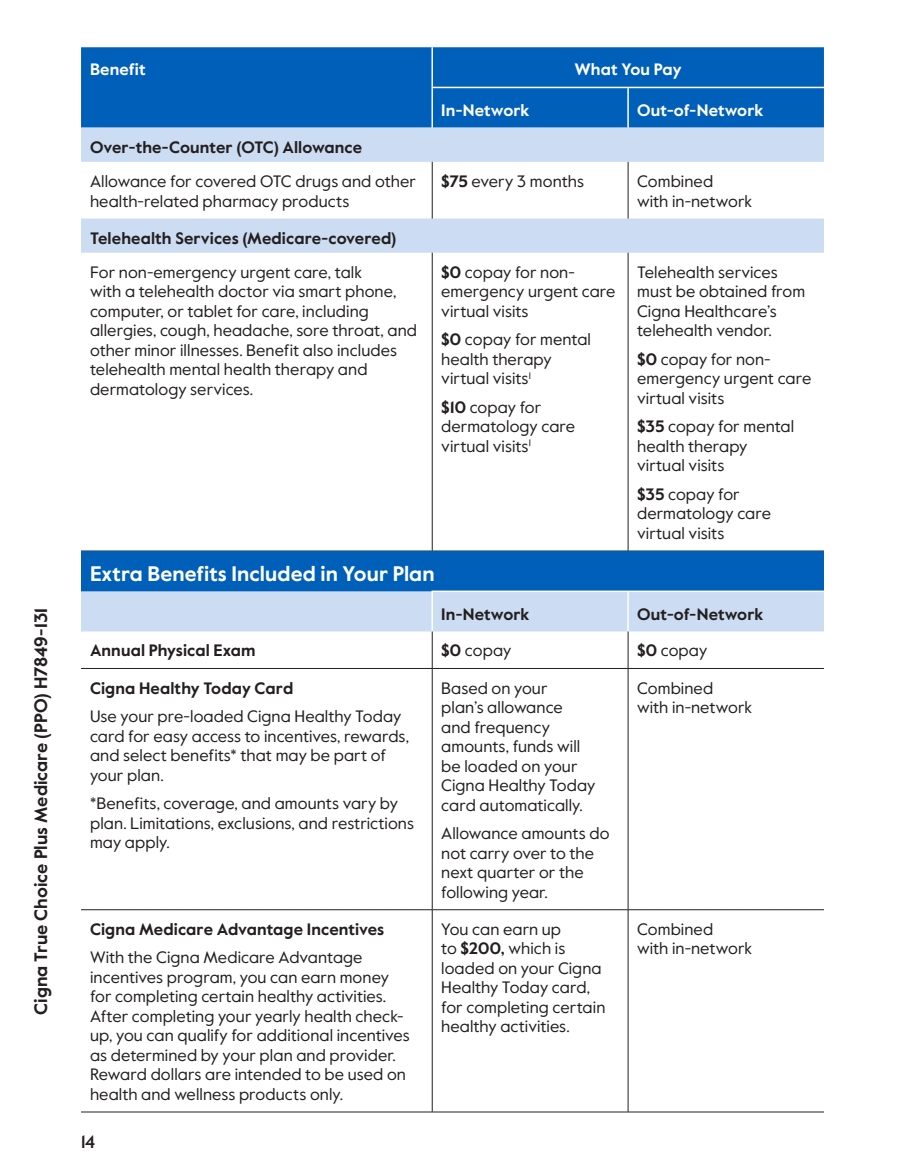
<style>
.page{position:relative;width:905px;height:1175px;background:#fff}
.page>*{position:absolute;margin:0;border:0;box-sizing:border-box;transform-origin:0 0}
.table_AB_h1{font:700 21px "Value Sans Pro";letter-spacing:.005em;color:#fff}
.margin_plan_name{font:700 18px "Value Sans Pro";color:#231f20}
.t1{font:500 18px "Value Sans Pro";color:#231f20}
.table_para{font:16.5px/19.5px "Value Sans Pro";letter-spacing:.005em;color:#231f20}
.table_para_AB{font:16.5px/19.5px "Value Sans Pro";letter-spacing:.005em;color:#231f20}
.table_para-2{font:700 16.5px "Value Sans Pro";letter-spacing:.005em;color:#231f20}
.table_row_h1{font:700 16.5px "Value Sans Pro";letter-spacing:.005em;color:#231f20}
.table_col_h1_align_r{font:700 16.5px "Value Sans Pro";letter-spacing:.005em;color:#fff}
.table_col_h1_align_r-2{font:700 16.5px "Value Sans Pro";letter-spacing:.005em;color:#231f20}
.table_col_h1_align_c{font:700 16.5px "Value Sans Pro";color:#fff}
.s1{font-weight:700}
</style>
<div class="page">
<div style="left:81px;top:47px;width:743px;height:81px;background:#005fb9"></div>
<svg style="left:81px;top:128px;width:743px;height:125px;fill:#ccdcf2"></svg>
<hr style="left:432px;top:162px;width:1px;height:56px;background:#231f20">
<hr style="left:432px;top:253px;width:1px;height:298px;background:#231f20">
<hr style="left:627px;top:253px;width:1px;height:298px;background:#231f20">
<hr style="left:431px;top:47px;width:2px;height:40px;background:#fff">
<hr style="left:628px;top:87px;width:196px;height:1px;background:#fff">
<hr style="left:431px;top:87px;width:197px;height:1px;background:#fff">
<hr style="left:627px;top:88px;width:1px;height:40px;background:#fff">
<hr style="left:431px;top:88px;width:2px;height:40px;background:#fff">
<hr style="left:627px;top:162px;width:1px;height:56px;background:#231f20">
<div style="left:81px;top:551px;width:743px;height:40px;background:#005fb9"></div>
<div style="left:81px;top:591px;width:743px;height:40px;background:#ccdcf2"></div>
<hr style="left:432px;top:668px;width:196px;height:1px;background:#231f20">
<hr style="left:628px;top:668px;width:196px;height:1px;background:#231f20">
<hr style="left:432px;top:909px;width:196px;height:1px;background:#231f20">
<hr style="left:628px;top:909px;width:196px;height:1px;background:#231f20">
<hr style="left:432px;top:1111px;width:196px;height:1px;background:#231f20">
<hr style="left:628px;top:1111px;width:196px;height:1px;background:#231f20">
<hr style="left:628px;top:590px;width:196px;height:2px;background:#fff">
<hr style="left:431px;top:590px;width:197px;height:2px;background:#fff">
<hr style="left:627px;top:592px;width:1px;height:39px;background:#fff">
<hr style="left:431px;top:592px;width:2px;height:39px;background:#fff">
<hr style="left:81px;top:668px;width:351px;height:1px;background:#231f20">
<hr style="left:81px;top:909px;width:351px;height:1px;background:#231f20">
<hr style="left:81px;top:1111px;width:351px;height:1px;background:#231f20">
<hr style="left:432px;top:631px;width:1px;height:37px;background:#231f20">
<hr style="left:432px;top:668px;width:1px;height:241px;background:#231f20">
<hr style="left:432px;top:910px;width:1px;height:201px;background:#231f20">
<hr style="left:627px;top:631px;width:1px;height:37px;background:#231f20">
<hr style="left:627px;top:668px;width:1px;height:241px;background:#231f20">
<hr style="left:627px;top:910px;width:1px;height:201px;background:#231f20">
<p class="margin_plan_name" style="left:30px;top:1014px;width:408px;rotate:-90deg">Cigna True Choice Plus Medicare (PPO) H7849-131</p>
<p class="table_col_h1_align_r" style="left:90px;top:60px;width:57px">Benefit</p>
<p class="table_col_h1_align_c" style="left:574px;top:60px;width:109px">What You Pay</p>
<p class="table_col_h1_align_r" style="left:441px;top:100px;width:90px">In-Network</p>
<p class="table_col_h1_align_r" style="left:637px;top:100px;width:128px">Out-of-Network</p>
<p class="table_row_h1" style="left:90px;top:137px;width:274px">Over-the-Counter (OTC) Allowance</p>
<p class="table_para" style="left:90px;top:172px;width:327px">Allowance for covered OTC drugs and other health-related pharmacy products</p>
<p class="table_para" style="left:441px;top:172px;width:144px"><span class="s1">$75</span> every 3 months</p>
<p class="table_para" style="left:637px;top:172px;width:116px">Combined<br>with in-network</p>
<p class="table_row_h1" style="left:90px;top:228px;width:308px">Telehealth Services (Medicare-covered)</p>
<p class="table_para" style="left:90px;top:263px;width:328px">For non-emergency urgent care, talk<br>with a telehealth doctor via smart phone, computer, or tablet for care, including allergies, cough, headache, sore throat, and other minor illnesses. Benefit also includes telehealth mental health therapy and dermatology services.</p>
<p class="table_para" style="left:441px;top:263px;width:176px"><span class="s1">$0</span> copay for non&shy;emergency urgent care virtual visits</p>
<p class="table_para" style="left:637px;top:263px;width:170px">Telehealth services must be obtained from<br>Cigna Healthcare’s telehealth vendor.</p>
<p class="table_para" style="left:637px;top:350px;width:176px"><span class="s1">$0</span> copay for non&shy;emergency urgent care virtual visits</p>
<p class="table_para" style="left:637px;top:417px;width:159px"><span class="s1">$35</span> copay for mental health therapy virtual visits</p>
<p class="table_para" style="left:637px;top:485px;width:135px"><span class="s1">$35</span> copay for dermatology care virtual visits</p>
<p class="table_para" style="left:441px;top:330px;width:151px"><span class="s1">$0</span> copay for mental health therapy virtual visits<sup>1</sup></p>
<p class="table_para" style="left:441px;top:398px;width:135px"><span class="s1">$10</span> copay for dermatology care virtual visits<sup>1</sup></p>
<p class="table_AB_h1" style="left:90px;top:561px;width:346px">Extra Benefits Included in Your Plan</p>
<p class="table_col_h1_align_r-2" style="left:441px;top:604px;width:90px">In-Network</p>
<p class="table_col_h1_align_r-2" style="left:637px;top:604px;width:128px">Out-of-Network</p>
<p class="table_para-2" style="left:90px;top:640px;width:167px">Annual Physical Exam</p>
<p class="table_para_AB" style="left:441px;top:641px;width:72px"><span class="s1">$0</span> copay</p>
<p class="table_para_AB" style="left:637px;top:641px;width:72px"><span class="s1">$0</span> copay</p>
<p class="table_para-2" style="left:90px;top:678px;width:205px">Cigna Healthy Today Card</p>
<p class="table_para" style="left:90px;top:707px;width:320px">Use your pre-loaded Cigna Healthy Today card for easy access to incentives, rewards, and select benefits* that may be part of your plan.</p>
<p class="table_para" style="left:90px;top:794px;width:325px">*Benefits, coverage, and amounts vary by plan. Limitations, exclusions, and restrictions may apply.</p>
<p class="table_para_AB" style="left:441px;top:678px;width:156px">Based on your<br>plan’s allowance and frequency amounts, funds will be loaded on your<br>Cigna Healthy Today card automatically.</p>
<p class="table_para_AB" style="left:441px;top:824px;width:170px">Allowance amounts do not carry over to the next quarter or the following year.</p>
<p class="table_para_AB" style="left:637px;top:678px;width:116px">Combined<br>with in-network</p>
<p class="table_para-2" style="left:90px;top:919px;width:296px">Cigna Medicare Advantage Incentives</p>
<p class="table_para" style="left:90px;top:948px;width:321px">With the Cigna Medicare Advantage incentives program, you can earn money for completing certain healthy activities.<br>After completing your yearly health check&shy;up, you can qualify for additional incentives as determined by your plan and provider.<br>Reward dollars are intended to be used on health and wellness products only.</p>
<p class="t1" style="left:81px;top:1130px;width:16px">14</p>
<p class="table_para_AB" style="left:441px;top:919px;width:166px">You can earn up<br>to <span class="s1">$200,</span> which is loaded on your Cigna<br>Healthy Today card, for completing certain healthy activities.</p>
<p class="table_para_AB" style="left:637px;top:919px;width:116px">Combined<br>with in-network</p>
</div>
